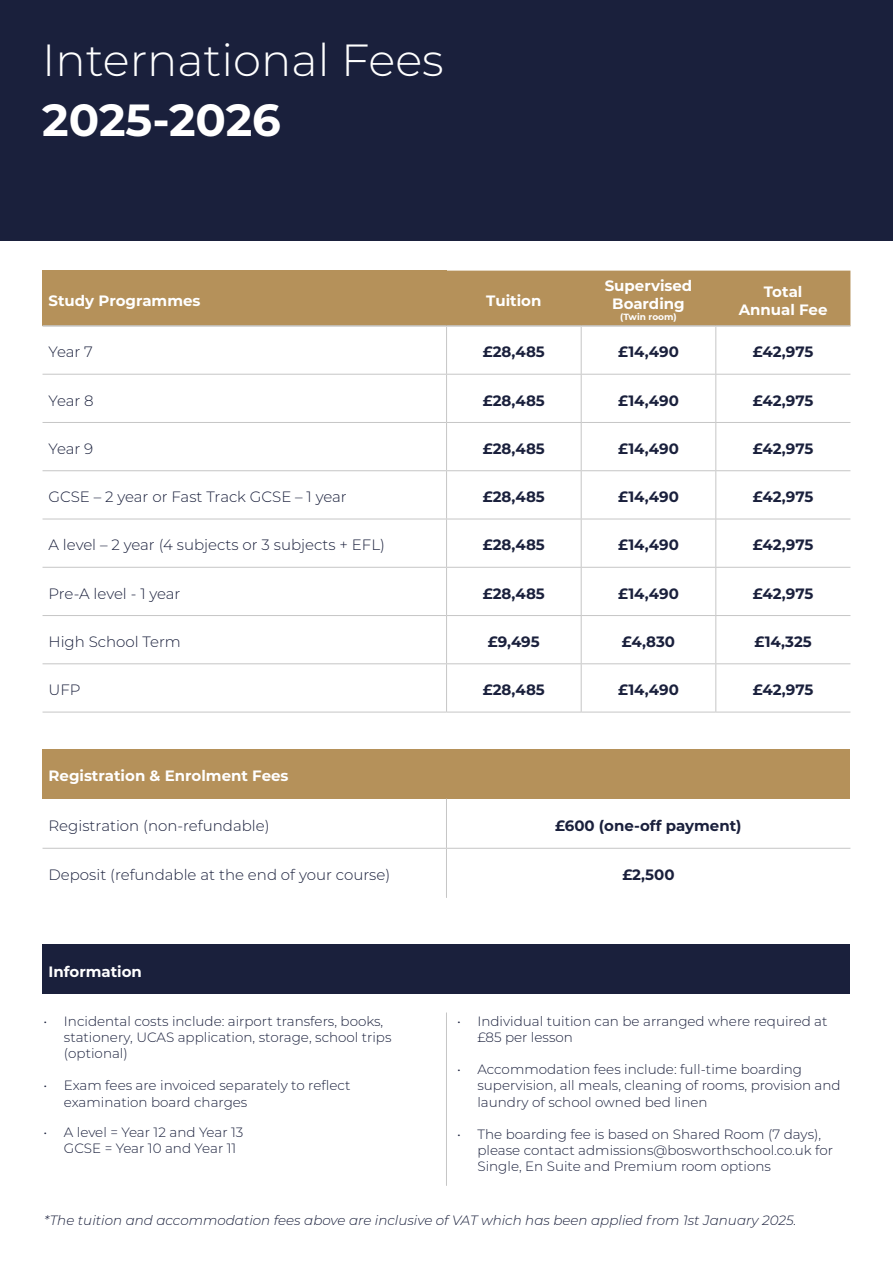
<style>
.page{position:relative;width:893px;height:1263px;background:#fff}
.page>*{position:absolute;margin:0;border:0;box-sizing:border-box;transform-origin:0 0}
.t1{font:300 45px "Montserrat";color:#fff}
.t2{font:700 45px "Montserrat";color:#fff}
.t3{font:700 15px "Montserrat";color:#1a203c}
.t4{font:300 15px "Montserrat";color:#1a203c}
.t5{font:700 15px/18px "Montserrat";color:#fff;text-align:center}
.t6{font:300 13.5px/16.2px "Montserrat";color:#1a203c}
.t7{font:italic 300 13.5px "Montserrat";color:#1a203c}
.t8{font:700 9px "Montserrat";color:#fff}
</style>
<div class="page">
<div style="left:0;top:0;width:893px;height:240px;background:#1a203c"></div>
<div style="left:43px;top:271px;width:404px;height:55px;background:#b5915a"></div>
<div style="left:447px;top:271px;width:403px;height:54px;background:#b5915a"></div>
<hr style="left:43px;top:325px;width:404px;height:2px;background:#c6c6c6">
<hr style="left:446px;top:327px;width:1px;height:47px;background:#c6c6c6">
<hr style="left:447px;top:325px;width:134px;height:2px;background:#c6c6c6">
<hr style="left:581px;top:325px;width:135px;height:2px;background:#c6c6c6">
<hr style="left:581px;top:327px;width:1px;height:47px;background:#c6c6c6">
<hr style="left:715px;top:327px;width:1px;height:47px;background:#c6c6c6">
<hr style="left:716px;top:325px;width:134px;height:2px;background:#c6c6c6">
<hr style="left:43px;top:374px;width:404px;height:1px;background:#c6c6c6">
<hr style="left:446px;top:375px;width:1px;height:47px;background:#c6c6c6">
<hr style="left:447px;top:374px;width:134px;height:1px;background:#c6c6c6">
<hr style="left:581px;top:374px;width:135px;height:1px;background:#c6c6c6">
<hr style="left:581px;top:375px;width:1px;height:47px;background:#c6c6c6">
<hr style="left:715px;top:375px;width:1px;height:47px;background:#c6c6c6">
<hr style="left:716px;top:374px;width:134px;height:1px;background:#c6c6c6">
<hr style="left:43px;top:422px;width:404px;height:1px;background:#c6c6c6">
<hr style="left:446px;top:423px;width:1px;height:47px;background:#c6c6c6">
<hr style="left:447px;top:422px;width:134px;height:1px;background:#c6c6c6">
<hr style="left:581px;top:422px;width:135px;height:1px;background:#c6c6c6">
<hr style="left:581px;top:423px;width:1px;height:47px;background:#c6c6c6">
<hr style="left:715px;top:423px;width:1px;height:47px;background:#c6c6c6">
<hr style="left:716px;top:422px;width:134px;height:1px;background:#c6c6c6">
<hr style="left:43px;top:470px;width:404px;height:1px;background:#c6c6c6">
<hr style="left:446px;top:471px;width:1px;height:48px;background:#c6c6c6">
<hr style="left:447px;top:470px;width:134px;height:1px;background:#c6c6c6">
<hr style="left:581px;top:470px;width:135px;height:1px;background:#c6c6c6">
<hr style="left:581px;top:471px;width:1px;height:48px;background:#c6c6c6">
<hr style="left:715px;top:471px;width:1px;height:48px;background:#c6c6c6">
<hr style="left:716px;top:470px;width:134px;height:1px;background:#c6c6c6">
<hr style="left:43px;top:519px;width:404px;height:1px;background:#c6c6c6">
<hr style="left:446px;top:519px;width:1px;height:48px;background:#c6c6c6">
<hr style="left:447px;top:519px;width:134px;height:1px;background:#c6c6c6">
<hr style="left:581px;top:519px;width:135px;height:1px;background:#c6c6c6">
<hr style="left:581px;top:519px;width:1px;height:48px;background:#c6c6c6">
<hr style="left:715px;top:519px;width:1px;height:48px;background:#c6c6c6">
<hr style="left:716px;top:519px;width:134px;height:1px;background:#c6c6c6">
<hr style="left:43px;top:567px;width:404px;height:1px;background:#c6c6c6">
<hr style="left:446px;top:568px;width:1px;height:47px;background:#c6c6c6">
<hr style="left:447px;top:567px;width:134px;height:1px;background:#c6c6c6">
<hr style="left:581px;top:567px;width:135px;height:1px;background:#c6c6c6">
<hr style="left:581px;top:568px;width:1px;height:47px;background:#c6c6c6">
<hr style="left:715px;top:568px;width:1px;height:47px;background:#c6c6c6">
<hr style="left:716px;top:567px;width:134px;height:1px;background:#c6c6c6">
<hr style="left:43px;top:615px;width:404px;height:1px;background:#c6c6c6">
<hr style="left:446px;top:616px;width:1px;height:47px;background:#c6c6c6">
<hr style="left:447px;top:615px;width:134px;height:1px;background:#c6c6c6">
<hr style="left:581px;top:615px;width:135px;height:1px;background:#c6c6c6">
<hr style="left:581px;top:616px;width:1px;height:47px;background:#c6c6c6">
<hr style="left:715px;top:616px;width:1px;height:47px;background:#c6c6c6">
<hr style="left:716px;top:615px;width:134px;height:1px;background:#c6c6c6">
<hr style="left:43px;top:663px;width:404px;height:1px;background:#c6c6c6">
<hr style="left:446px;top:664px;width:1px;height:48px;background:#c6c6c6">
<hr style="left:447px;top:663px;width:134px;height:1px;background:#c6c6c6">
<hr style="left:581px;top:663px;width:135px;height:1px;background:#c6c6c6">
<hr style="left:581px;top:664px;width:1px;height:48px;background:#c6c6c6">
<hr style="left:715px;top:664px;width:1px;height:48px;background:#c6c6c6">
<hr style="left:716px;top:663px;width:134px;height:1px;background:#c6c6c6">
<hr style="left:43px;top:712px;width:404px;height:1px;background:#c6c6c6">
<hr style="left:447px;top:712px;width:134px;height:1px;background:#c6c6c6">
<hr style="left:581px;top:712px;width:135px;height:1px;background:#c6c6c6">
<hr style="left:716px;top:712px;width:134px;height:1px;background:#c6c6c6">
<div style="left:43px;top:749px;width:807px;height:50px;background:#b5915a"></div>
<hr style="left:446px;top:799px;width:1px;height:49px;background:#c6c6c6">
<hr style="left:43px;top:848px;width:403px;height:1px;background:#c6c6c6">
<hr style="left:446px;top:849px;width:1px;height:49px;background:#c6c6c6">
<hr style="left:446px;top:848px;width:404px;height:1px;background:#c6c6c6">
<div style="left:43px;top:945px;width:807px;height:49px;background:#1a203c"></div>
<hr style="left:446px;top:1012px;width:1px;height:174px;background:#c6c6c6">
<h1 class="t1" style="left:42px;top:30px;width:403px">International Fees</h1>
<h1 class="t2" style="left:42px;top:88px;width:240px">2025-2026</h1>
<p class="t5" style="left:49px;top:290px;width:154px">Study Programmes</p>
<p class="t5" style="left:486px;top:290px;width:57px">Tuition</p>
<p class="t5" style="left:605px;top:276px;width:89px">Supervised<br>Boarding</p>
<p class="t8" style="left:620px;top:310px;width:58px">(Twin room)</p>
<p class="t5" style="left:739px;top:281px;width:90px">Total<br>Annual Fee</p>
<p class="t4" style="left:49px;top:342px;width:46px">Year 7</p>
<p class="t3" style="left:483px;top:341px;width:64px">£28,485</p>
<p class="t3" style="left:618px;top:341px;width:62px">£14,490</p>
<p class="t3" style="left:753px;top:341px;width:62px">£42,975</p>
<p class="t4" style="left:49px;top:390px;width:47px">Year 8</p>
<p class="t3" style="left:483px;top:389px;width:64px">£28,485</p>
<p class="t3" style="left:618px;top:389px;width:62px">£14,490</p>
<p class="t3" style="left:753px;top:389px;width:62px">£42,975</p>
<p class="t4" style="left:49px;top:438px;width:46px">Year 9</p>
<p class="t3" style="left:483px;top:438px;width:64px">£28,485</p>
<p class="t3" style="left:618px;top:438px;width:62px">£14,490</p>
<p class="t3" style="left:753px;top:438px;width:62px">£42,975</p>
<p class="t4" style="left:49px;top:487px;width:300px">GCSE – 2 year or Fast Track GCSE – 1 year</p>
<p class="t3" style="left:483px;top:486px;width:64px">£28,485</p>
<p class="t3" style="left:618px;top:486px;width:62px">£14,490</p>
<p class="t3" style="left:753px;top:486px;width:62px">£42,975</p>
<p class="t4" style="left:49px;top:535px;width:338px">A level – 2 year (4 subjects or 3 subjects + EFL)</p>
<p class="t3" style="left:483px;top:534px;width:64px">£28,485</p>
<p class="t3" style="left:618px;top:534px;width:62px">£14,490</p>
<p class="t3" style="left:753px;top:534px;width:62px">£42,975</p>
<p class="t4" style="left:49px;top:583px;width:134px">Pre-A level - 1 year</p>
<p class="t3" style="left:483px;top:582px;width:64px">£28,485</p>
<p class="t3" style="left:618px;top:582px;width:62px">£14,490</p>
<p class="t3" style="left:753px;top:582px;width:62px">£42,975</p>
<p class="t4" style="left:49px;top:631px;width:134px">High School Term</p>
<p class="t3" style="left:488px;top:631px;width:53px">£9,495</p>
<p class="t3" style="left:622px;top:631px;width:55px">£4,830</p>
<p class="t3" style="left:754px;top:631px;width:59px">£14,325</p>
<p class="t4" style="left:49px;top:680px;width:34px">UFP</p>
<p class="t3" style="left:483px;top:679px;width:64px">£28,485</p>
<p class="t3" style="left:618px;top:679px;width:62px">£14,490</p>
<p class="t3" style="left:753px;top:679px;width:62px">£42,975</p>
<p class="t5" style="left:49px;top:766px;width:242px">Registration &amp; Enrolment Fees</p>
<p class="t4" style="left:49px;top:815px;width:223px">Registration (non-refundable)</p>
<p class="t3" style="left:555px;top:814px;width:188px">£600 (one-off payment)</p>
<p class="t4" style="left:49px;top:865px;width:343px">Deposit (refundable at the end of your course)</p>
<p class="t3" style="left:622px;top:864px;width:54px">£2,500</p>
<p class="t5" style="left:49px;top:962px;width:95px">Information</p>
<p class="t6" style="left:64px;top:1012px;width:329px;text-indent:-20px">• Incidental costs include: airport transfers, books, stationery, UCAS application, storage, school trips (optional)</p>
<p class="t6" style="left:64px;top:1077px;width:288px;text-indent:-20px">• Exam fees are invoiced separately to reflect examination board charges</p>
<p class="t6" style="left:64px;top:1124px;width:181px;text-indent:-20px">• A level = Year 12 and Year 13<br>GCSE = Year 10 and Year 11</p>
<p class="t6" style="left:477px;top:1012px;width:352px;text-indent:-20px">• Individual tuition can be arranged where required at £85 per lesson</p>
<p class="t6" style="left:477px;top:1061px;width:365px;text-indent:-20px">• Accommodation fees include: full-time boarding supervision, all meals, cleaning of rooms, provision and laundry of school owned bed linen</p>
<p class="t6" style="left:477px;top:1126px;width:357px;text-indent:-20px">• The boarding fee is based on Shared Room (7 days), please contact admissions@bosworthschool.co.uk for<br>Single, En Suite and Premium room options</p>
<p class="t7" style="left:44px;top:1211px;width:754px">*The tuition and accommodation fees above are inclusive of VAT which has been applied from 1st January 2025.</p>
</div>
